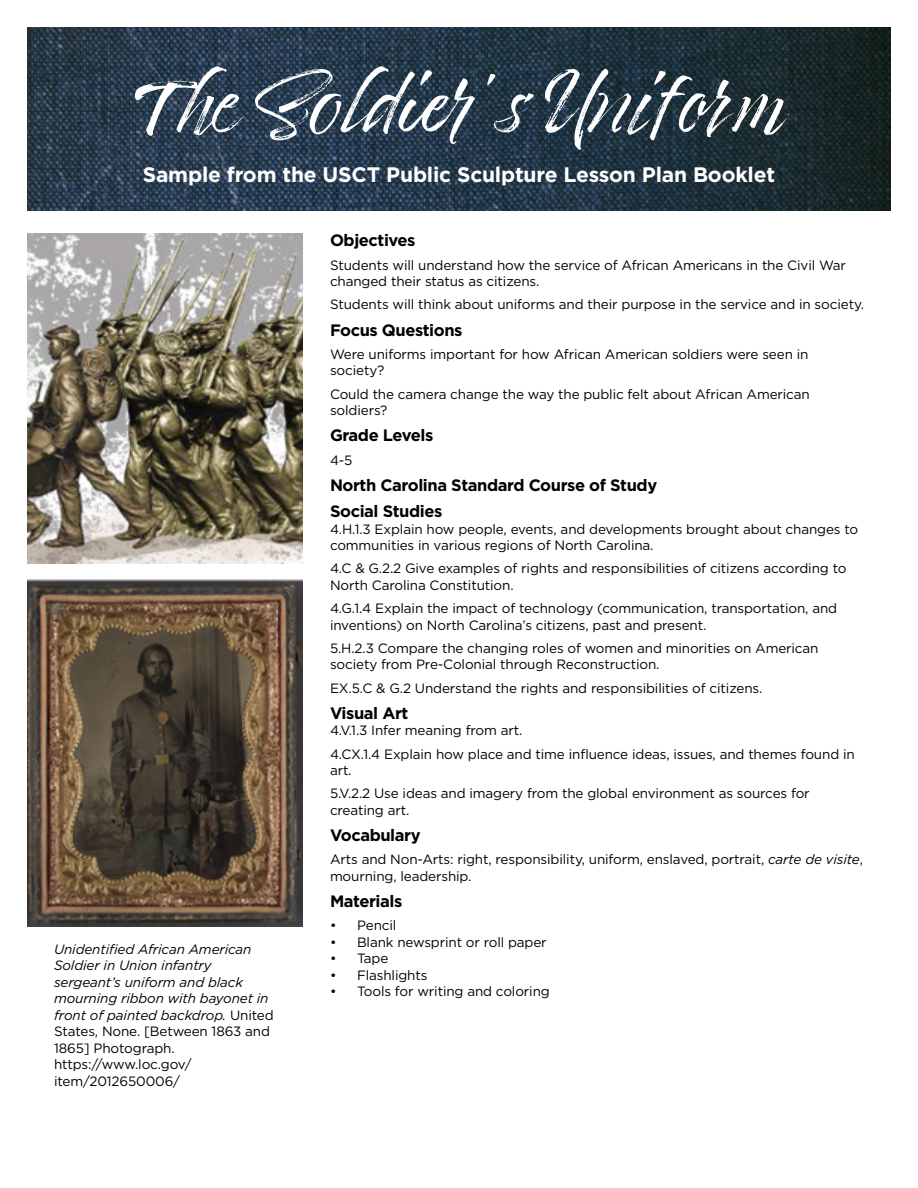
<style>
.page{position:relative;width:918px;height:1188px;background:#fff}
.page>*{position:absolute;margin:0;border:0;box-sizing:border-box;transform-origin:0 0}
.t1{font:78px "Timberline";color:#fff}
.t2{font:700 21px "Gotham";letter-spacing:-.01em;color:#fff}
.t3{font:700 16.5px/26.2px "Gotham";letter-spacing:-.025em;color:#000}
.t4{font:13.5px/16.5px "Gotham";letter-spacing:-.01em;color:#000}
.t5{font:italic 13.5px/16.5px "Gotham";letter-spacing:-.01em;color:#000}
.s1{font-style:normal}
.s2{font-style:italic}
</style>
<div class="page">
<img style="left:27px;top:580px;width:276px;height:346px">
<img style="left:27px;top:233px;width:276px;height:330px">
<img style="left:27px;top:27px;width:864px;height:184px">
<h1 class="t1" style="left:132px;top:59px;width:655px">The Soldier’s Uniform</h1>
<h2 class="t2" style="left:143px;top:160px;width:634px">Sample from the USCT Public Sculpture Lesson Plan Booklet</h2>
<p class="t5" style="left:54px;top:940px;width:221px">Unidentified African American<br>Soldier in Union infantry sergeant’s uniform and black mourning ribbon with bayonet in front of painted backdrop. <span class="s1">United<br>States, None. [Between 1863 and<br>1865] Photograph. https://www.loc.gov/ item/2012650006/</span></p>
<p class="t3" style="left:330px;top:227px;width:87px">Objectives</p>
<p class="t4" style="left:330px;top:256px;width:518px">Students will understand how the service of African Americans in the Civil War changed their status as citizens.</p>
<p class="t4" style="left:330px;top:296px;width:535px">Students will think about uniforms and their purpose in the service and in society.</p>
<p class="t3" style="left:330px;top:317px;width:134px">Focus Questions</p>
<p class="t4" style="left:330px;top:346px;width:480px">Were uniforms important for how African American soldiers were seen in society?</p>
<p class="t4" style="left:330px;top:385px;width:481px">Could the camera change the way the public felt about African American soldiers?</p>
<p class="t3" style="left:330px;top:422px;width:105px">Grade Levels</p>
<p class="t4" style="left:330px;top:451px;width:24px">4-5</p>
<p class="t3" style="left:330px;top:472px;width:329px">North Carolina Standard Course of Study<br>Social Studies</p>
<p class="t4" style="left:330px;top:520px;width:530px">4.H.1.3 Explain how people, events, and developments brought about changes to communities in various regions of North Carolina.</p>
<p class="t4" style="left:330px;top:560px;width:518px">4.C &amp; G.2.2 Give examples of rights and responsibilities of citizens according to<br>North Carolina Constitution.</p>
<p class="t4" style="left:330px;top:600px;width:509px">4.G.1.4 Explain the impact of technology (communication, transportation, and inventions) on North Carolina’s citizens, past and present.</p>
<p class="t4" style="left:330px;top:640px;width:490px">5.H.2.3 Compare the changing roles of women and minorities on American society from Pre-Colonial through Reconstruction.</p>
<p class="t4" style="left:330px;top:679px;width:434px">EX.5.C &amp; G.2 Understand the rights and responsibilities of citizens.</p>
<p class="t3" style="left:330px;top:700px;width:80px">Visual Art</p>
<p class="t4" style="left:330px;top:719px;width:526px;line-height:23.2px">4.V.1.3 Infer meaning from art.<br>4.CX.1.4 Explain how place and time influence ideas, issues, and themes found in</p>
<p class="t4" style="left:330px;top:759px;width:481px;line-height:23.2px">art.<br>5.V.2.2 Use ideas and imagery from the global environment as sources for</p>
<p class="t4" style="left:330px;top:802px;width:81px">creating art.</p>
<p class="t3" style="left:330px;top:822px;width:92px">Vocabulary</p>
<p class="t4" style="left:330px;top:851px;width:535px">Arts and Non-Arts: right, responsibility, uniform, enslaved, portrait, <span class="s2">carte de visite</span>, mourning, leadership.</p>
<p class="t3" style="left:330px;top:888px;width:74px">Materials</p>
<p class="t4" style="left:330px;top:917px;width:68px">• Pencil</p>
<p class="t4" style="left:330px;top:934px;width:218px">• Blank newsprint or roll paper</p>
<p class="t4" style="left:330px;top:950px;width:60px">• Tape</p>
<p class="t4" style="left:330px;top:967px;width:99px">• Flashlights</p>
<p class="t4" style="left:330px;top:983px;width:221px">• Tools for writing and coloring</p>
</div>
